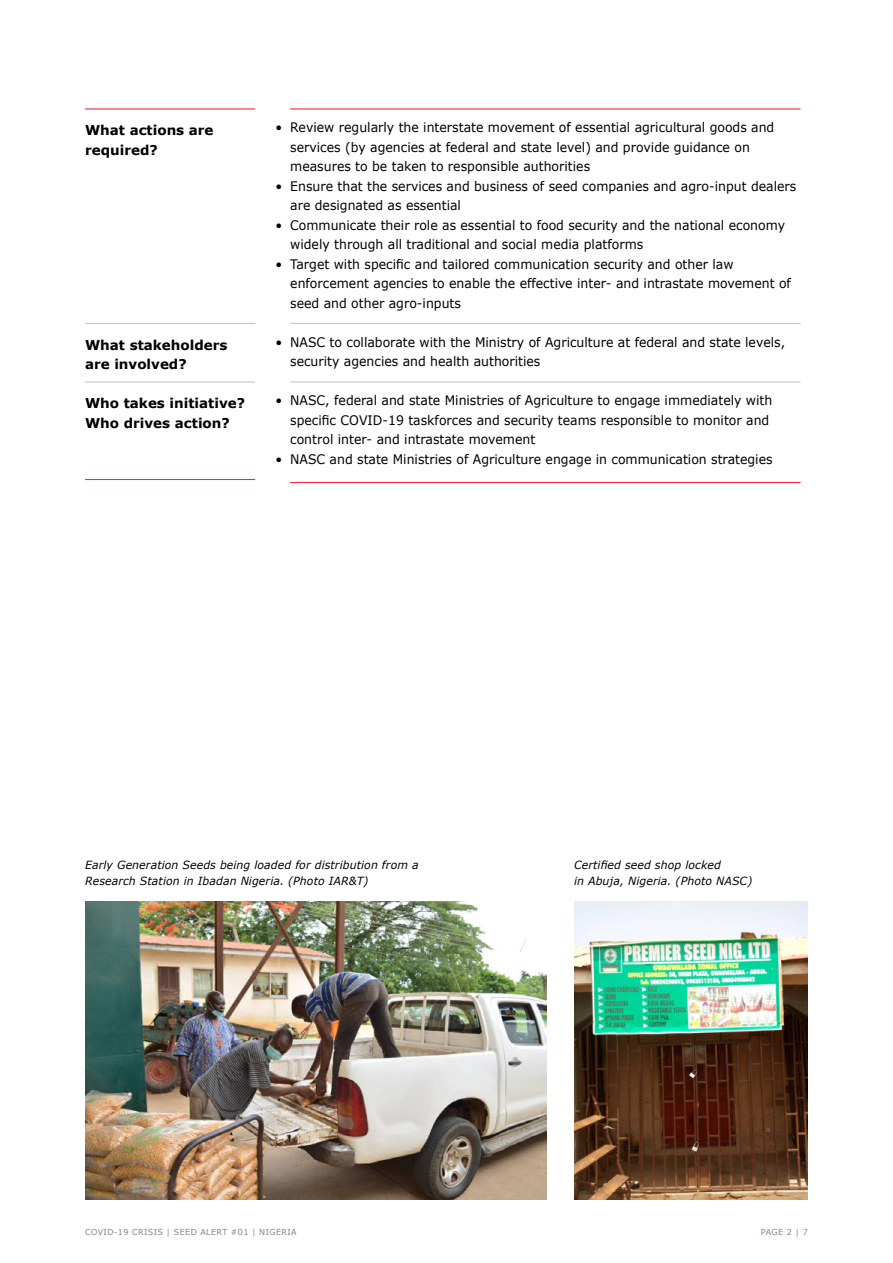
<style>
.page{position:relative;width:893px;height:1263px;background:#fff}
.page>*{position:absolute;margin:0;border:0;box-sizing:border-box;transform-origin:0 0}
.t1{font:700 13.5px/19.5px "Verdana";color:#000}
.t2{font:13.2px/19.5px "Verdana";color:#000;scale:.95 1}
.t3{font:italic 11.25px/16.5px "Verdana";letter-spacing:.01em;color:#000}
.t4{font:8.25px "Verdana";letter-spacing:.05em;color:#8c827a}
</style>
<div class="page">
<img style="left:85px;top:901px;width:461px;height:298px">
<img style="left:574px;top:901px;width:234px;height:298px">
<hr style="left:85px;top:108px;width:170px;height:2px;background:#ee2c41">
<hr style="left:85px;top:323px;width:170px;height:1px;background:#cbc3bb">
<hr style="left:85px;top:381px;width:170px;height:2px;background:#cbc3bb">
<hr style="left:85px;top:479px;width:170px;height:1px;background:#ee2c41">
<hr style="left:290px;top:108px;width:510px;height:2px;background:#ee2c41">
<hr style="left:290px;top:323px;width:510px;height:1px;background:#cbc3bb">
<hr style="left:290px;top:381px;width:510px;height:2px;background:#cbc3bb">
<hr style="left:290px;top:482px;width:510px;height:1px;background:#ee2c41">
<p class="t1" style="left:85px;top:120px;width:130px">What actions are required?</p>
<p class="t1" style="left:85px;top:335px;width:144px">What stakeholders are involved?</p>
<p class="t1" style="left:85px;top:393px;width:162px">Who takes initiative?<br>Who drives action?</p>
<p class="t2" style="left:290px;top:118px;width:511px;text-indent:-15px">• Review regularly the interstate movement of essential agricultural goods and services (by agencies at federal and state level) and provide guidance on measures to be taken to responsible authorities</p>
<p class="t2" style="left:290px;top:176px;width:534px;text-indent:-15px">• Ensure that the services and business of seed companies and agro-input dealers are designated as essential</p>
<p class="t2" style="left:290px;top:215px;width:522px;text-indent:-15px">• Communicate their role as essential to food security and the national economy widely through all traditional and social media platforms</p>
<p class="t2" style="left:290px;top:254px;width:529px;text-indent:-15px">• Target with specific and tailored communication security and other law enforcement agencies to enable the effective inter- and intrastate movement of seed and other agro-inputs</p>
<p class="t2" style="left:290px;top:332px;width:522px;text-indent:-15px">• NASC to collaborate with the Ministry of Agriculture at federal and state levels, security agencies and health authorities</p>
<p class="t2" style="left:290px;top:391px;width:509px;text-indent:-15px">• NASC, federal and state Ministries of Agriculture to engage immediately with specific COVID-19 taskforces and security teams responsible to monitor and control inter- and intrastate movement</p>
<p class="t2" style="left:275px;top:449px;width:525px">• NASC and state Ministries of Agriculture engage in communication strategies</p>
<p class="t3" style="left:85px;top:856px;width:335px">Early Generation Seeds being loaded for distribution from a<br>Research Station in Ibadan Nigeria. (Photo IAR&amp;T)</p>
<p class="t3" style="left:574px;top:856px;width:180px">Certified seed shop locked<br>in Abuja, Nigeria. (Photo NASC)</p>
<p class="t4" style="left:85px;top:1227px;width:213px">COVID-19 CRISIS | SEED ALERT #01 | NIGERIA</p>
<p class="t4" style="left:761px;top:1227px;width:49px">PAGE 2 | 7</p>
</div>
